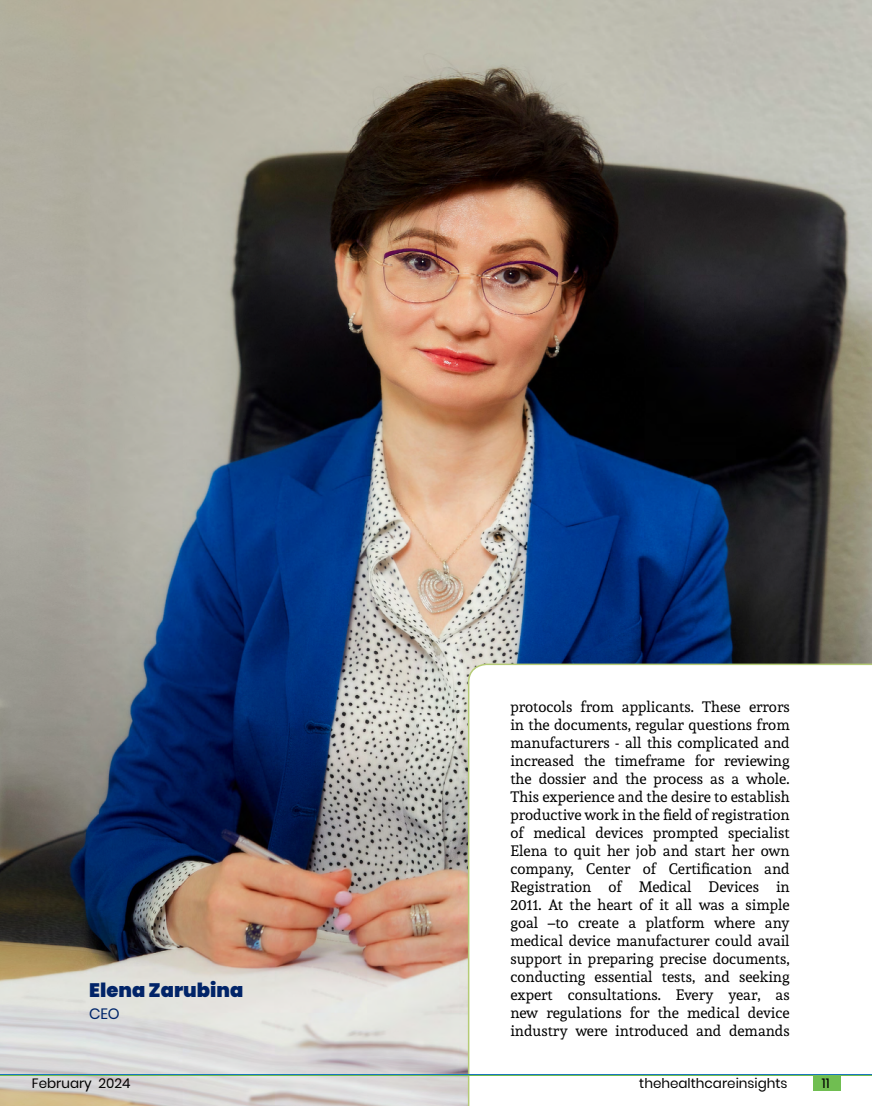
<style>
.page{position:relative;width:872px;height:1106px;background:#fff}
.page>*{position:absolute;margin:0;border:0;box-sizing:border-box;transform-origin:0 0}
.t1{font:900 19.5px "Poppins";color:#012468}
.t2{font:15px/18px "Andada";color:#000;text-align:justify}
.t3{font:15px "Poppins";color:#00266b}
.t4{font:13.5px "Poppins";color:#000}
</style>
<div class="page">
<img style="left:0;top:0;width:872px;height:1106px">
<svg style="left:468px;top:663px;width:404px;height:443px"></svg>
<div style="left:813px;top:1074px;width:27px;height:17px;background:#70be51"></div>
<hr style="left:0;top:1074px;width:872px;height:1px;background:#70be51">
<p class="t1" style="left:89px;top:978px;width:155px">Elena Zarubina</p>
<p class="t3" style="left:89px;top:1004px;width:32px">CEO</p>
<p class="t2" style="left:510px;top:697px;width:281px">protocols from applicants. These errors in the documents, regular questions from manufacturers - all this complicated and increased the timeframe for reviewing the dossier and the process as a whole.<br>This experience and the desire to establish productive work in the field of registration of medical devices prompted specialist Elena to quit her job and start her own company, Center of Certification and Registration of Medical Devices in 2011. At the heart of it all was a simple goal –to create a platform where any medical device manufacturer could avail support in preparing precise documents, conducting essential tests, and seeking expert consultations. Every year, as new regulations for the medical device industry were introduced and demands</p>
<p class="t4" style="left:32px;top:1075px;width:100px">February 2024</p>
<p class="t4" style="left:639px;top:1075px;width:150px">thehealthcareinsights</p>
<p class="t4" style="left:822px;top:1075px;width:9px">11</p>
</div>
